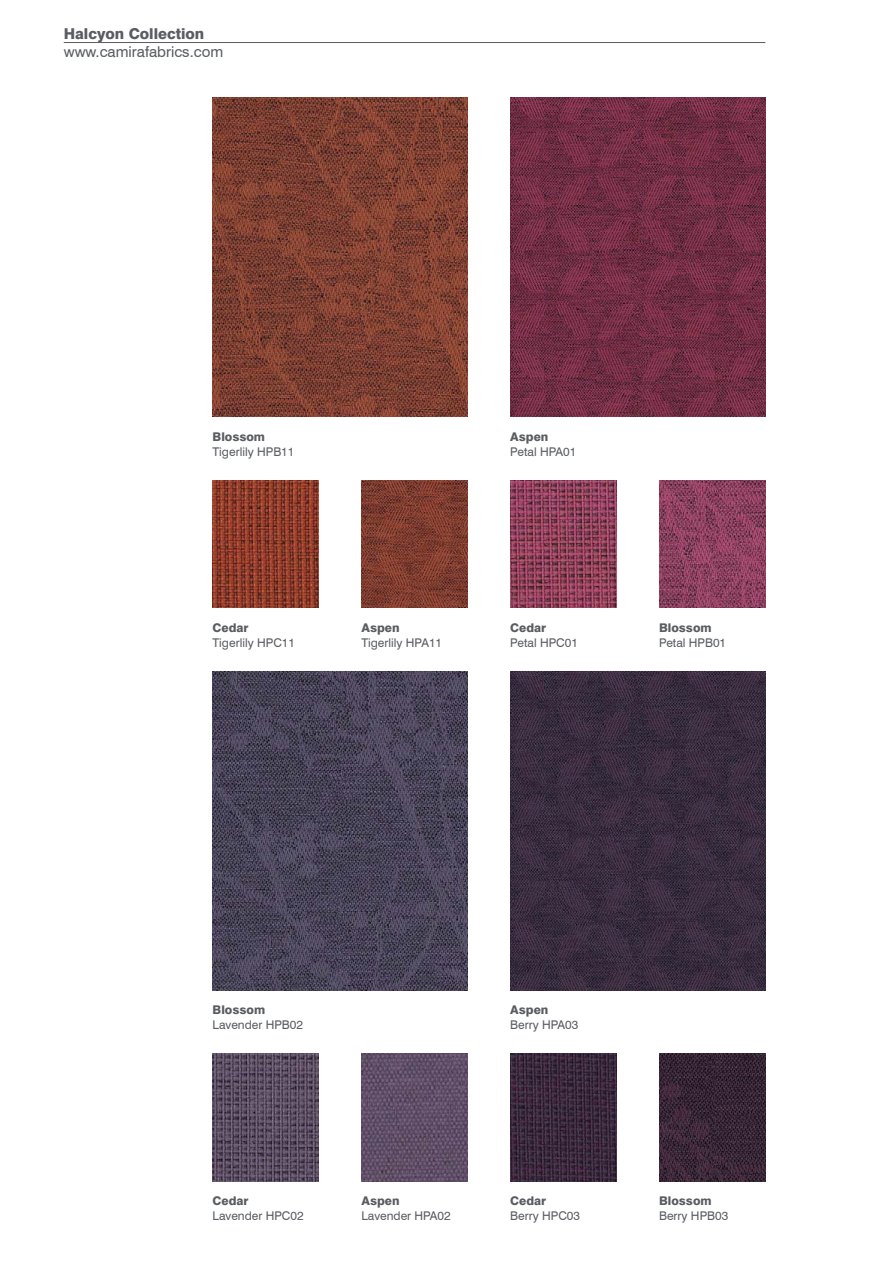
<style>
.page{position:relative;width:893px;height:1263px;background:#fff}
.page>*{position:absolute;margin:0;border:0;box-sizing:border-box;transform-origin:0 0}
.t1{font:15px "Swiss 721 BT";color:#595c61}
.t2{font:800 15px "Swiss 721 BT";color:#595c61}
.t3{font:12px "Swiss 721 BT";color:#595c61}
.t4{font:800 12px "Swiss 721 BT";color:#595c61}
</style>
<div class="page">
<hr style="left:64px;top:42px;width:701px;height:1px;background:#595c61">
<img style="left:213px;top:480px;width:106px;height:128px">
<img style="left:361px;top:480px;width:107px;height:128px">
<img style="left:510px;top:480px;width:107px;height:128px">
<img style="left:659px;top:480px;width:106px;height:128px">
<img style="left:213px;top:1054px;width:106px;height:127px">
<img style="left:361px;top:1054px;width:107px;height:127px">
<img style="left:510px;top:1054px;width:107px;height:127px">
<img style="left:659px;top:1054px;width:106px;height:127px">
<img style="left:213px;top:671px;width:255px;height:319px">
<img style="left:510px;top:671px;width:255px;height:319px">
<img style="left:213px;top:98px;width:255px;height:319px">
<img style="left:510px;top:98px;width:255px;height:319px">
<p class="t2" style="left:64px;top:25px;width:142px">Halcyon Collection</p>
<p class="t1" style="left:64px;top:42px;width:161px">www.camirafabrics.com</p>
<p class="t4" style="left:213px;top:429px;width:54px">Blossom</p>
<p class="t3" style="left:213px;top:444px;width:83px">Tigerlily HPB11</p>
<p class="t4" style="left:213px;top:620px;width:37px">Cedar</p>
<p class="t3" style="left:213px;top:635px;width:84px">Tigerlily HPC11</p>
<p class="t4" style="left:361px;top:620px;width:40px">Aspen</p>
<p class="t3" style="left:361px;top:635px;width:82px">Tigerlily HPA11</p>
<p class="t4" style="left:510px;top:429px;width:40px">Aspen</p>
<p class="t3" style="left:510px;top:444px;width:67px">Petal HPA01</p>
<p class="t4" style="left:510px;top:620px;width:37px">Cedar</p>
<p class="t3" style="left:510px;top:635px;width:69px">Petal HPC01</p>
<p class="t4" style="left:659px;top:620px;width:54px">Blossom</p>
<p class="t3" style="left:659px;top:635px;width:69px">Petal HPB01</p>
<p class="t4" style="left:213px;top:1002px;width:54px">Blossom</p>
<p class="t3" style="left:213px;top:1017px;width:92px">Lavender HPB02</p>
<p class="t4" style="left:510px;top:1002px;width:40px">Aspen</p>
<p class="t3" style="left:510px;top:1017px;width:70px">Berry HPA03</p>
<p class="t4" style="left:213px;top:1194px;width:37px">Cedar</p>
<p class="t3" style="left:213px;top:1209px;width:93px">Lavender HPC02</p>
<p class="t4" style="left:361px;top:1194px;width:40px">Aspen</p>
<p class="t3" style="left:361px;top:1209px;width:91px">Lavender HPA02</p>
<p class="t4" style="left:510px;top:1194px;width:37px">Cedar</p>
<p class="t3" style="left:510px;top:1209px;width:71px">Berry HPC03</p>
<p class="t4" style="left:659px;top:1194px;width:54px">Blossom</p>
<p class="t3" style="left:659px;top:1209px;width:71px">Berry HPB03</p>
</div>
